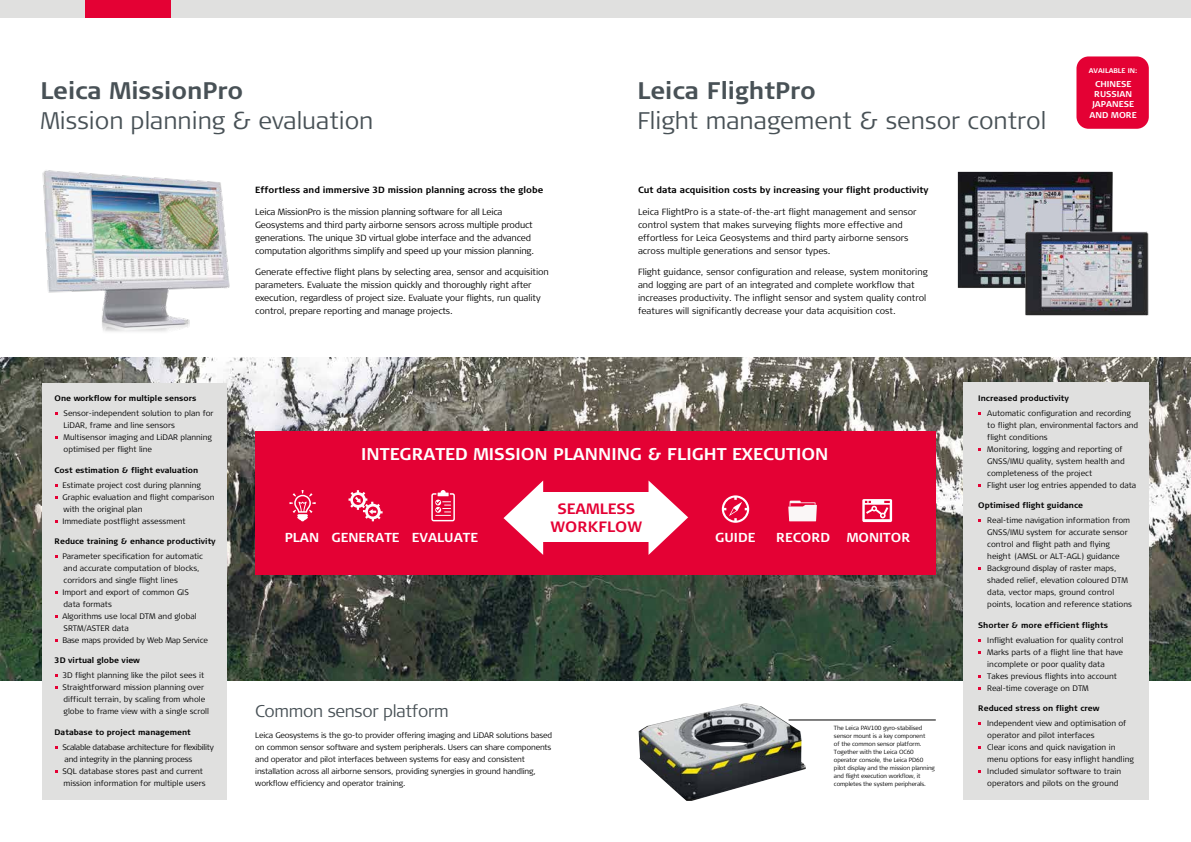
<style>
.page{position:relative;width:1191px;height:842px;background:#fff}
.page>*{position:absolute;margin:0;border:0;box-sizing:border-box;transform-origin:0 0}
.t1{font:300 24px "Signa Column";color:#485156}
.t2{font:700 24px "Signa Column";color:#485156}
.t3{font:700 17px "Signa Column";color:#fff}
.t4{font:300 17px "Signa Column";letter-spacing:-.02em;color:#485156}
.t5{font:700 15px/18px "Signa Column";color:#e40134;text-align:center}
.t6{font:700 13px "Signa Column";color:#fff}
.t7{font:300 9px/13px "Signa Column";letter-spacing:-.01em;color:#000}
.t8{font:700 9px "Signa Column";color:#000}
.t9{font:700 8.5px/10.2px "Signa Column";color:#fff;text-align:center}
.t10{font:300 8px/12px "Signa Column";color:#000}
.t11{font:300 8px/12px "Signa Column";letter-spacing:-.02em;color:#000}
.t12{font:700 8px "Signa Column";color:#000}
.t13{font:300 8px/12px "Signa Column";letter-spacing:-.03em;color:#000}
.t14{font:700 6.8px "Signa Column";color:#fff}
.t15{font:300 6px/8px "Signa Column";letter-spacing:-.02em;color:#000}
</style>
<div class="page">
<img style="left:0;top:358px;width:1191px;height:322px">
<div style="left:255px;top:431px;width:680px;height:143px;background:#e40134"></div>
<div style="left:962px;top:382px;width:186px;height:418px;background:#e0e0df"></div>
<div style="left:43px;top:383px;width:184px;height:417px;background:#e0e0df"></div>
<div style="left:0;top:0;width:1191px;height:17px;background:#e0e0df"></div>
<div style="left:85px;top:0;width:85px;height:17px;background:#e40134"></div>
<img style="left:42px;top:170px;width:188px;height:162px">
<img style="left:958px;top:172px;width:154px;height:116px">
<img style="left:1004px;top:219px;width:145px;height:97px">
<div style="left:538px;top:492px;width:117px;height:50px;background:#fff"></div>
<svg style="left:503px;top:480px;width:40px;height:75px"></svg>
<svg style="left:648px;top:480px;width:40px;height:75px"></svg>
<svg style="left:862px;top:499px;width:30px;height:23px"></svg>
<svg style="left:348px;top:490px;width:35px;height:31px"></svg>
<svg style="left:431px;top:490px;width:24px;height:31px"></svg>
<svg style="left:788px;top:501px;width:29px;height:20px"></svg>
<svg style="left:289px;top:490px;width:27px;height:31px"></svg>
<div style="left:1076px;top:56px;width:72px;height:73px;background:#e40134;border-radius:12px"></div>
<svg style="left:722px;top:495px;width:27px;height:28px"></svg>
<img style="left:638px;top:703px;width:168px;height:98px">
<hr style="left:788px;top:720px;width:147px;height:1px;background:#000">
<h1 class="t2" style="left:40px;top:75px;width:204px">Leica MissionPro</h1>
<h1 class="t1" style="left:40px;top:105px;width:335px">Mission planning &amp; evaluation</h1>
<p class="t8" style="left:255px;top:185px;width:290px">Effortless and immersive 3D mission planning across the globe</p>
<p class="t7" style="left:255px;top:205px;width:280px">Leica MissionPro is the mission planning software for all Leica Geosystems and third party airborne sensors across multiple product generations. The unique 3D virtual globe interface and the advanced computation algorithms simplify and speed up your mission planning.</p>
<p class="t7" style="left:255px;top:266px;width:295px">Generate effective flight plans by selecting area, sensor and acquisition parameters. Evaluate the mission quickly and thoroughly right after execution, regardless of project size. Evaluate your flights, run quality control, prepare reporting and manage projects.</p>
<h1 class="t2" style="left:637px;top:75px;width:180px">Leica FlightPro</h1>
<h1 class="t1" style="left:637px;top:105px;width:410px">Flight management &amp; sensor control</h1>
<p class="t8" style="left:638px;top:185px;width:292px">Cut data acquisition costs by increasing your flight productivity</p>
<p class="t7" style="left:638px;top:205px;width:280px">Leica FlightPro is a state-of-the-art flight management and sensor control system that makes surveying flights more effective and effortless for Leica Geosystems and third party airborne sensors across multiple generations and sensor types.</p>
<p class="t7" style="left:638px;top:266px;width:291px">Flight guidance, sensor configuration and release, system monitoring and logging are part of an integrated and complete workflow that increases productivity. The inflight sensor and system quality control features will significantly decrease your data acquisition cost.</p>
<p class="t14" style="left:1088px;top:66px;width:50px">AVAILABLE IN:</p>
<p class="t9" style="left:1089px;top:79px;width:49px">CHINESE<br>RUSSIAN<br>JAPANESE<br>AND MORE</p>
<p class="t12" style="left:55px;top:393px;width:143px">One workflow for multiple sensors</p>
<p class="t10" style="left:64px;top:407px;width:151px">Sensor-independent solution to plan for LiDAR, frame and line sensors Multisensor imaging and LiDAR planning optimised per flight line</p>
<p class="t12" style="left:55px;top:465px;width:145px">Cost estimation &amp; flight evaluation</p>
<p class="t10" style="left:62px;top:479px;width:154px">Estimate project cost during planning Graphic evaluation and flight comparison with the original plan<br>Immediate postflight assessment</p>
<p class="t12" style="left:55px;top:536px;width:163px">Reduce training &amp; enhance productivity</p>
<p class="t10" style="left:62px;top:550px;width:147px">Parameter specification for automatic and accurate computation of blocks, corridors and single flight lines<br>Import and export of common GIS<br>data formats<br>Algorithms use local DTM and global<br>SRTM/ASTER data<br>Base maps provided by Web Map Service</p>
<p class="t12" style="left:55px;top:655px;width:87px">3D virtual globe view</p>
<p class="t10" style="left:62px;top:670px;width:148px">3D flight planning like the pilot sees it Straightforward mission planning over difficult terrain, by scaling from whole globe to frame view with a single scroll</p>
<p class="t12" style="left:55px;top:727px;width:138px">Database to project management</p>
<p class="t13" style="left:62px;top:741px;width:153px">Scalable database architecture for flexibility and integrity in the planning process<br>SQL database stores past and current mission information for multiple users</p>
<h2 class="t3" style="left:361px;top:443px;width:469px">INTEGRATED MISSION PLANNING &amp; FLIGHT EXECUTION</h2>
<h3 class="t5" style="left:550px;top:500px;width:93px">SEAMLESS<br>WORKFLOW</h3>
<h3 class="t6" style="left:285px;top:529px;width:195px">PLAN GENERATE EVALUATE</h3>
<h3 class="t6" style="left:715px;top:529px;width:42px">GUIDE</h3>
<h3 class="t6" style="left:776px;top:529px;width:55px">RECORD</h3>
<h3 class="t6" style="left:846px;top:529px;width:65px">MONITOR</h3>
<h2 class="t4" style="left:255px;top:700px;width:195px">Common sensor platform</h2>
<p class="t11" style="left:255px;top:729px;width:298px">Leica Geosystems is the go-to provider offering imaging and LiDAR solutions based on common sensor software and system peripherals. Users can share components and operator and pilot interfaces between systems for easy and consistent installation across all airborne sensors, providing synergies in ground handling, workflow efficiency and operator training.</p>
<p class="t15" style="left:834px;top:724px;width:102px">The Leica PAV100 gyro-stabilised sensor mount is a key component<br>of the common sensor platform.<br>Together with the Leica OC60 operator console, the Leica PD60 pilot display and the mission planning and flight execution workflow, it completes the system peripherals.</p>
<p class="t12" style="left:978px;top:393px;width:92px">Increased productivity</p>
<p class="t10" style="left:987px;top:407px;width:152px">Automatic configuration and recording to flight plan, environmental factors and flight conditions<br>Monitoring, logging and reporting of GNSS/IMU quality, system health and completeness of the project<br>Flight user log entries appended to data</p>
<p class="t12" style="left:978px;top:500px;width:106px">Optimised flight guidance</p>
<p class="t10" style="left:987px;top:515px;width:146px">Real-time navigation information from GNSS/IMU system for accurate sensor control and flight path and flying height (AMSL or ALT-AGL) guidance Background display of raster maps, shaded relief, elevation coloured DTM data, vector maps, ground control points, location and reference stations</p>
<p class="t12" style="left:978px;top:620px;width:131px">Shorter &amp; more efficient flights</p>
<p class="t10" style="left:987px;top:634px;width:138px">Inflight evaluation for quality control Marks parts of a flight line that have incomplete or poor quality data Takes previous flights into account Real-time coverage on DTM</p>
<p class="t12" style="left:978px;top:703px;width:123px">Reduced stress on flight crew</p>
<p class="t10" style="left:987px;top:717px;width:148px">Independent view and optimisation of operator and pilot interfaces<br>Clear icons and quick navigation in menu options for easy inflight handling Included simulator software to train operators and pilots on the ground</p>
</div>
